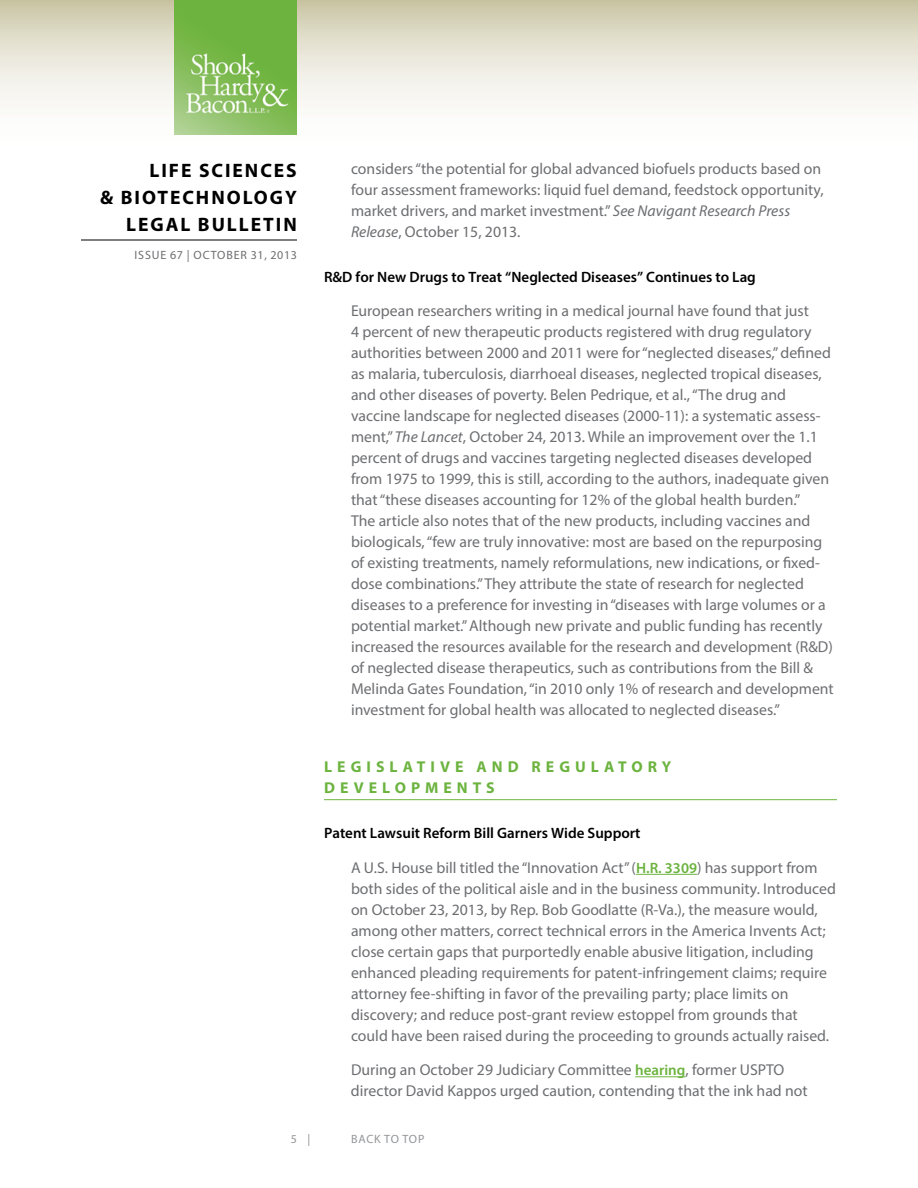
<style>
.page{position:relative;width:918px;height:1188px;background:#fff}
.page>*{position:absolute;margin:0;border:0;box-sizing:border-box;transform-origin:0 0}
.t1{font:700 19.5px "Myriad Pro";letter-spacing:.1em;color:#000}
.t2{font:15.75px/21px "Myriad Pro";color:#6d6e71}
.t3{font:700 15.75px "Myriad Pro";letter-spacing:.32em;color:#6cb33f}
.t4{font:600 15px "Myriad Pro";color:#000}
.t5{font:12px "Myriad Pro";letter-spacing:.07em;color:#6d6e71}
.t6{font:12px "Myriad Pro";color:#939598}
.s1{font-style:italic}
.s2{font-weight:600;font-size:15px;color:#6cb33f}
</style>
<div class="page">
<svg style="left:0;top:0;width:918px;height:135px"></svg>
<hr style="left:81px;top:240px;width:216px;height:1px;background:#000">
<img style="left:175px;top:0;width:122px;height:135px">
<hr style="left:324px;top:799px;width:513px;height:1px;background:#6cb33f">
<hr style="left:636px;top:874px;width:61px;height:1px;background:#6cb33f">
<hr style="left:635px;top:1076px;width:50px;height:1px;background:#6cb33f">
<p class="t1" style="left:150px;top:157px;width:149px">LIFE SCIENCES</p>
<p class="t1" style="left:100px;top:184px;width:198px">&amp; BIOTECHNOLOGY</p>
<p class="t1" style="left:126px;top:211px;width:13px">LEG</p>
<p class="t1" style="left:166px;top:211px;width:73px">AL BULLE</p>
<p class="t1" style="left:263px;top:211px;width:23px">TIN</p>
<p class="t5" style="left:135px;top:248px;width:164px">Issue 67 | OCTOBER 31, 2013</p>
<p class="t2" style="left:351px;top:158px;width:474px">considers “the potential for global advanced biofuels products based on four assessment frameworks: liquid fuel demand, feedstock opportunity, market drivers, and market investment.” <span class="s1">See Navigant Research Press Release</span>, October 15, 2013.</p>
<p class="t4" style="left:324px;top:267px;width:433px">R&amp;D for New Drugs to Treat “Neglected Diseases” Continues to Lag</p>
<p class="t2" style="left:351px;top:300px;width:484px">European researchers writing in a medical journal have found that just<br>4 percent of new therapeutic products registered with drug regulatory authorities between 2000 and 2011 were for “neglected diseases,” defined as malaria, tuberculosis, diarrhoeal diseases, neglected tropical diseases, and other diseases of poverty. Belen Pedrique, et al., “The drug and vaccine landscape for neglected diseases (2000-11): a systematic assess&shy;ment,” <span class="s1">The Lancet</span>, October 24, 2013. While an improvement over the 1.1 percent of drugs and vaccines targeting neglected diseases developed from 1975 to 1999, this is still, according to the authors, inadequate given that “these diseases accounting for 12% of the global health burden.”<br>The article also notes that of the new products, including vaccines and biologicals, “few are truly innovative: most are based on the repurposing of existing treatments, namely reformulations, new indications, or fixed&shy;dose combinations.” They attribute the state of research for neglected diseases to a preference for investing in “diseases with large volumes or a potential market.” Although new private and public funding has recently increased the resources available for the research and development (R&amp;D) of neglected disease therapeutics, such as contributions from the Bill &amp; Melinda Gates Foundation, “in 2010 only 1% of research and development investment for global health was allocated to neglected diseases.”</p>
<p class="t3" style="left:324px;top:757px;width:294px">LEGISLAT IVE A ND REGU LATO</p>
<p class="t3" style="left:648px;top:757px;width:25px">R Y</p>
<p class="t3" style="left:324px;top:778px;width:86px">DEVELOPM</p>
<p class="t3" style="left:443px;top:778px;width:53px">ENT S</p>
<p class="t4" style="left:324px;top:824px;width:318px">Patent Lawsuit Reform Bill Garners Wide Support</p>
<p class="t2" style="left:351px;top:857px;width:487px">A U.S. House bill titled the “Innovation Act” (<span class="s2">H.R. 3309</span>) has support from both sides of the political aisle and in the business community. Introduced on October 23, 2013, by Rep. Bob Goodlatte (R-Va.), the measure would, among other matters, correct technical errors in the America Invents Act; close certain gaps that purportedly enable abusive litigation, including enhanced pleading requirements for patent-infringement claims; require attorney fee-shifting in favor of the prevailing party; place limits on discovery; and reduce post-grant review estoppel from grounds that could have been raised during the proceeding to grounds actually raised.</p>
<p class="t2" style="left:351px;top:1059px;width:458px">During an October 29 Judiciary Committee <span class="s2">hearing</span>, former USPTO director David Kappos urged caution, contending that the ink had not</p>
<p class="t6" style="left:291px;top:1132px;width:21px">5 |</p>
<p class="t6" style="left:351px;top:1132px;width:9px">bac</p>
<p class="t6" style="left:374px;top:1132px;width:37px">k to top</p>
</div>
